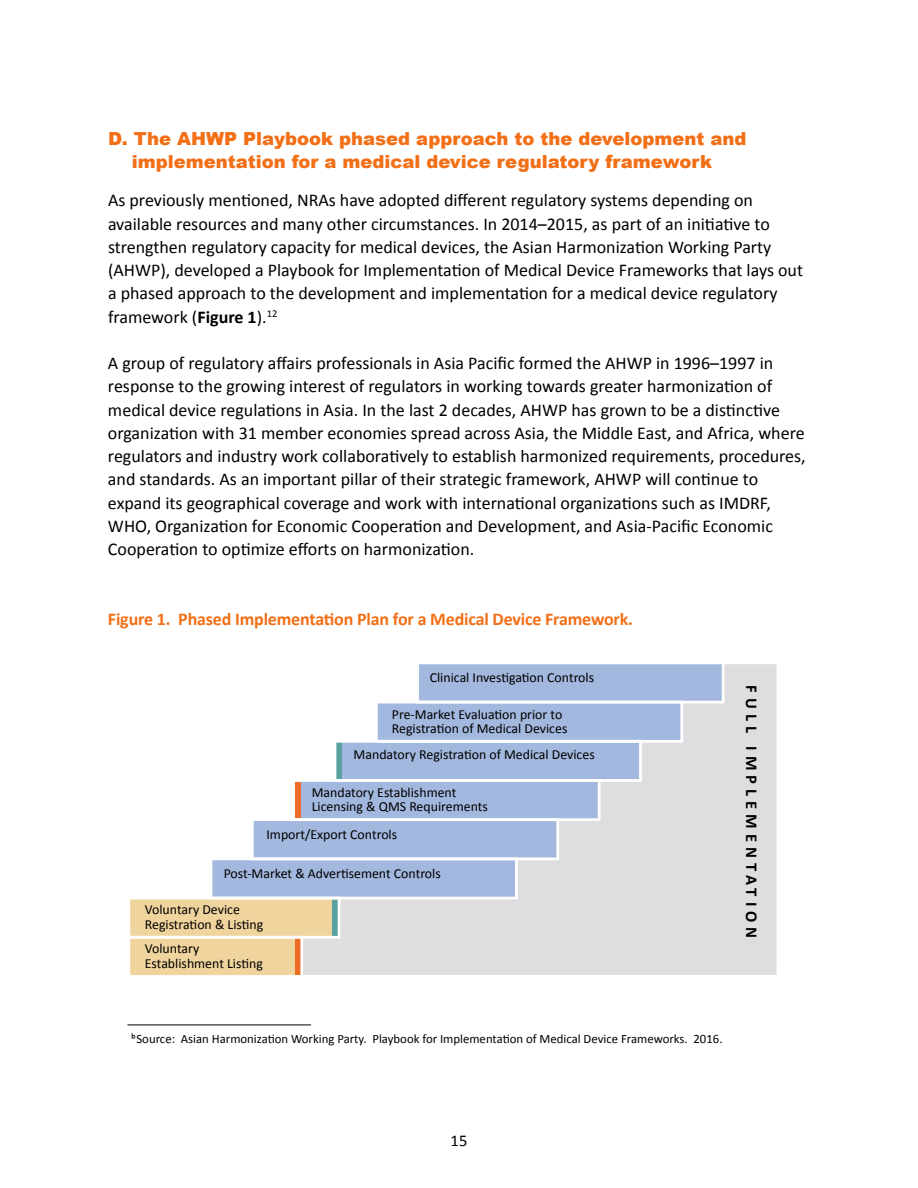
<style>
.page{position:relative;width:918px;height:1188px;background:#fff}
.page>*{position:absolute;margin:0;border:0;box-sizing:border-box;transform-origin:0 0}
.t1{font:18px/23.2px "Calibri";color:#000}
.t2{font:900 18px/23.2px "Arial";color:#f36f16;text-align:center}
.t3{font:700 18px "Calibri";letter-spacing:-.01em;color:#f36f16}
.t4{font:700 16.65px "Calibri";letter-spacing:.3em;color:#000}
.t5{font:16.5px "Calibri";color:#000}
.t6{font:13.8px/14.5px "Calibri";color:#000}
.t7{font:12.75px "Calibri";color:#000}
.s1{font-weight:700}
</style>
<div class="page">
<hr style="left:127px;top:1025px;width:184px;height:1px;background:#000">
<div style="left:725px;top:664px;width:52px;height:311px;background:#dedee0"></div>
<svg style="left:130px;top:664px;width:595px;height:311px"></svg>
<p class="t2" style="left:108px;top:126px;width:640px">D. The AHWP Playbook phased approach to the development and implementation for a medical device regulatory framework</p>
<p class="t1" style="left:108px;top:188px;width:697px">As previously mentioned, NRAs have adopted different regulatory systems depending on available resources and many other circumstances. In 2014–2015, as part of an initiative to strengthen regulatory capacity for medical devices, the Asian Harmonization Working Party (AHWP), developed a Playbook for Implementation of Medical Device Frameworks that lays out a phased approach to the development and implementation for a medical device regulatory framework (<span class="s1">Figure 1</span>).<sup>12</sup></p>
<p class="t1" style="left:108px;top:351px;width:699px">A group of regulatory affairs professionals in Asia Pacific formed the AHWP in 1996–1997 in response to the growing interest of regulators in working towards greater harmonization of medical device regulations in Asia. In the last 2 decades, AHWP has grown to be a distinctive organization with 31 member economies spread across Asia, the Middle East, and Africa, where regulators and industry work collaboratively to establish harmonized requirements, procedures, and standards. As an important pillar of their strategic framework, AHWP will continue to expand its geographical coverage and work with international organizations such as IMDRF, WHO, Organization for Economic Cooperation and Development, and Asia-Pacific Economic Cooperation to optimize efforts on harmonization.</p>
<p class="t3" style="left:108px;top:606px;width:527px">Figure 1. Phased Implementation Plan for a Medical Device Framework.</p>
<p class="t6" style="left:430px;top:670px;width:166px">Clinical Investigation Controls</p>
<p class="t6" style="left:392px;top:706px;width:177px">Pre-Market Evaluation prior to<br>Registration of Medical Devices</p>
<p class="t6" style="left:354px;top:747px;width:243px">Mandatory Registration of Medical Devices</p>
<p class="t6" style="left:312px;top:785px;width:178px">Mandatory Establishment<br>Licensing &amp; QMS Requirements</p>
<p class="t6" style="left:266px;top:826px;width:132px">Import/Export Controls</p>
<p class="t6" style="left:224px;top:865px;width:219px">Post-Market &amp; Advertisement Controls</p>
<p class="t6" style="left:145px;top:902px;width:120px">Voluntary Device<br>Registration &amp; Listing</p>
<p class="t6" style="left:145px;top:941px;width:119px">Voluntary<br>Establishment Listing</p>
<p class="t4" style="left:763px;top:685px;width:254px;rotate:90deg">FULL IMPLEMENTATION</p>
<p class="t7" style="left:131px;top:1030px;width:593px">bSource: Asian Harmonization Working Party. Playbook for Implementation of Medical Device Frameworks. 2016.</p>
<p class="t5" style="left:451px;top:1129px;width:18px">15</p>
</div>
